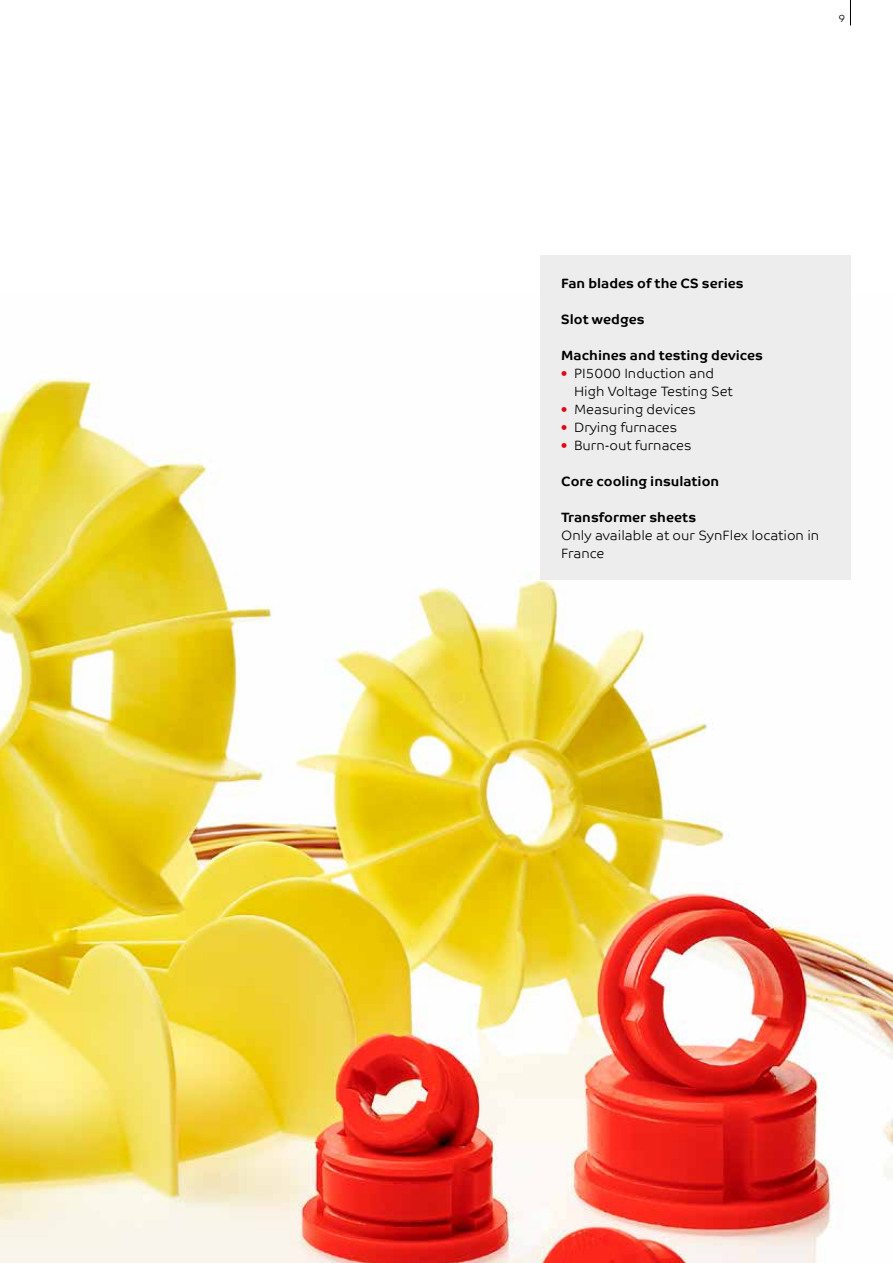
<style>
.page{position:relative;width:893px;height:1263px;background:#fff}
.page>*{position:absolute;margin:0;border:0;box-sizing:border-box;transform-origin:0 0}
.t1{font:300 13.5px/18px "Co Text";color:#000}
.t2{font:700 13.5px "Co Text";color:#000}
.t3{font:300 10.5px "Co Text";color:#000}
.s1{color:#e30613}
</style>
<div class="page">
<svg style="left:850px;top:0;width:1px;height:26px"></svg>
<img style="left:0;top:295px;width:893px;height:968px">
<div style="left:540px;top:255px;width:310px;height:324px;background:#ededed"></div>
<p class="t3" style="left:838px;top:12px;width:8px">9</p>
<p class="t2" style="left:561px;top:275px;width:184px">Fan blades of the CS series</p>
<p class="t2" style="left:561px;top:311px;width:85px">Slot wedges</p>
<p class="t2" style="left:561px;top:347px;width:203px">Machines and testing devices</p>
<p class="t1" style="left:574px;top:364px;width:160px;text-indent:-13px"><span class="s1">•</span> PI5000 Induction and<br>High Voltage Testing Set</p>
<p class="t1" style="left:561px;top:400px;width:136px"><span class="s1">•</span> Measuring devices</p>
<p class="t1" style="left:561px;top:418px;width:117px"><span class="s1">•</span> Drying furnaces</p>
<p class="t1" style="left:561px;top:436px;width:132px"><span class="s1">•</span> Burn-out furnaces</p>
<p class="t2" style="left:561px;top:473px;width:159px">Core cooling insulation</p>
<p class="t2" style="left:561px;top:509px;width:137px">Transformer sheets</p>
<p class="t1" style="left:561px;top:526px;width:259px">Only available at our SynFlex location in<br>France</p>
</div>
